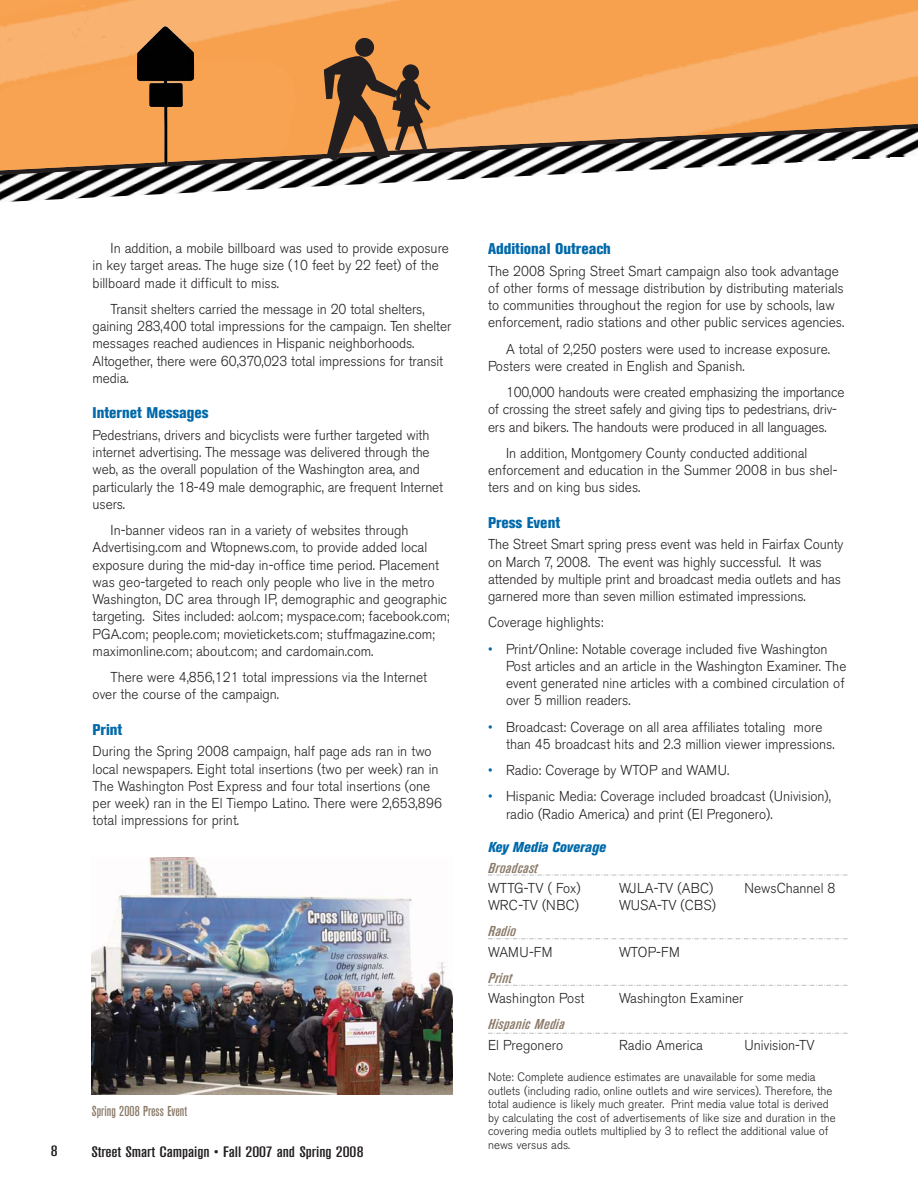
<style>
.page{position:relative;width:918px;height:1188px;background:#fff}
.page>*{position:absolute;margin:0;border:0;box-sizing:border-box;transform-origin:0 0}
.t1{font:800 condensed 15.3px "Akzidenz Grotesk BE";color:#0069aa}
.t2{font:500 condensed 15px "Akzidenz Grotesk BE";letter-spacing:-.005em;color:#231f20;scale:1.3 1}
.t3{font:300 14.25px/17.2px "Akzidenz Grotesk BE";color:#231f20;scale:.95 1}
.t4{font:italic 500 condensed 14.25px "Akzidenz Grotesk BE";letter-spacing:.005em;color:#8a7967;scale:1.3 1}
.t5{font:500 condensed 14.25px "Akzidenz Grotesk BE";letter-spacing:.005em;color:#8a7967}
.t6{font:italic 800 condensed 14.25px "Akzidenz Grotesk BE";color:#0069aa}
.t7{font:300 12px/13.5px "Akzidenz Grotesk BE";letter-spacing:.005em;color:#231f20;scale:.95 1}
.s1{font-weight:300}
.s2{color:#0069aa}
</style>
<div class="page">
<img style="left:0;top:176px;width:524px;height:26px">
<svg style="left:0;top:171px;width:624px;height:5px"></svg>
<img style="left:0;top:0;width:918px;height:171px">
<svg style="left:488px;top:875px;width:360px;height:1px"></svg>
<svg style="left:488px;top:938px;width:360px;height:1px"></svg>
<svg style="left:488px;top:985px;width:360px;height:1px"></svg>
<svg style="left:488px;top:1033px;width:360px;height:1px"></svg>
<img style="left:92px;top:857px;width:360px;height:238px">
<img style="left:137px;top:26px;width:57px;height:138px">
<div style="left:355px;top:38px;width:19px;height:19px;background:#231f20;border-radius:50%"></div>
<svg style="left:324px;top:55px;width:107px;height:107px;background:#8b623c"></svg>
<p class="t3" style="left:93px;top:241px;width:377px;text-indent:18px">In addition, a mobile billboard was used to provide exposure in key target areas. The huge size (10 feet by 22 feet) of the billboard made it difficult to miss.</p>
<p class="t3" style="left:93px;top:302px;width:379px;text-indent:18px">Transit shelters carried the message in 20 total shelters, gaining 283,400 total impressions for the campaign. Ten shelter messages reached audiences in Hispanic neighborhoods.<br>Altogether, there were 60,370,023 total impressions for transit media.</p>
<p class="t1" style="left:93px;top:407px;width:118px">Internet Messages</p>
<p class="t3" style="left:93px;top:428px;width:371px">Pedestrians, drivers and bicyclists were further targeted with internet advertising. The message was delivered through the web, as the overall population of the Washington area, and particularly the 18-49 male demographic, are frequent Internet users.</p>
<p class="t3" style="left:93px;top:523px;width:377px;text-indent:18px">In-banner videos ran in a variety of websites through Advertising.com and Wtopnews.com, to provide added local exposure during the mid-day in-office time period. Placement was geo-targeted to reach only people who live in the metro Washington, DC area through IP, demographic and geographic targeting. Sites included: aol.com; myspace.com; facebook.com; PGA.com; people.com; movietickets.com; stuffmagazine.com; maximonline.com; about.com; and cardomain.com.</p>
<p class="t3" style="left:93px;top:670px;width:354px;text-indent:18px">There were 4,856,121 total impressions via the Internet over the course of the campaign.</p>
<p class="t1" style="left:93px;top:724px;width:31px">Print</p>
<p class="t3" style="left:93px;top:744px;width:369px">During the Spring 2008 campaign, half page ads ran in two local newspapers. Eight total insertions (two per week) ran in The Washington Post Express and four total insertions (one per week) ran in the El Tiempo Latino. There were 2,653,896 total impressions for print.</p>
<p class="t5" style="left:92px;top:1106px;width:97px">Spring 2008 Press Event</p>
<p class="t2" style="left:51px;top:1145px;width:7px">8</p>
<p class="t2" style="left:92px;top:1146px;width:211px">Street Smart Campaign <span class="s1">•</span> Fall 2007 and Spring 2008</p>
<p class="t1" style="left:488px;top:243px;width:124px">Additional Outreach</p>
<p class="t3" style="left:488px;top:264px;width:376px">The 2008 Spring Street Smart campaign also took advantage of other forms of message distribution by distributing materials to communities throughout the region for use by schools, law enforcement, radio stations and other public services agencies.</p>
<p class="t3" style="left:488px;top:342px;width:361px;text-indent:18px">A total of 2,250 posters were used to increase exposure.<br>Posters were created in English and Spanish.</p>
<p class="t3" style="left:488px;top:385px;width:377px;text-indent:18px">100,000 handouts were created emphasizing the importance of crossing the street safely and giving tips to pedestrians, driv&shy;ers and bikers. The handouts were produced in all languages.</p>
<p class="t3" style="left:488px;top:446px;width:369px;text-indent:18px">In addition, Montgomery County conducted additional enforcement and education in the Summer 2008 in bus shel&shy;ters and on king bus sides.</p>
<p class="t1" style="left:488px;top:517px;width:74px">Press Event</p>
<p class="t3" style="left:488px;top:537px;width:376px">The Street Smart spring press event was held in Fairfax County on March 7, 2008. The event was highly successful. It was attended by multiple print and broadcast media outlets and has garnered more than seven million estimated impressions.</p>
<p class="t3" style="left:488px;top:615px;width:123px">Coverage highlights:</p>
<p class="t3" style="left:506px;top:642px;width:360px;text-indent:-18px"><span class="s2">•</span> Print/Online: Notable coverage included five Washington Post articles and an article in the Washington Examiner. The event generated nine articles with a combined circulation of over 5 million readers.</p>
<p class="t3" style="left:506px;top:720px;width:347px;text-indent:-18px"><span class="s2">•</span> Broadcast: Coverage on all area affiliates totaling more than 45 broadcast hits and 2.3 million viewer impressions.</p>
<p class="t3" style="left:488px;top:763px;width:256px"><span class="s2">•</span> Radio: Coverage by WTOP and WAMU.</p>
<p class="t3" style="left:506px;top:789px;width:344px;text-indent:-18px"><span class="s2">•</span> Hispanic Media: Coverage included broadcast (Univision), radio (Radio America) and print (El Pregonero).</p>
<p class="t6" style="left:488px;top:842px;width:119px">Key Media Coverage</p>
<p class="t4" style="left:488px;top:863px;width:39px">Broadcast</p>
<p class="t3" style="left:488px;top:881px;width:99px">WTTG-TV ( Fox)</p>
<p class="t3" style="left:619px;top:881px;width:101px">WJLA-TV (ABC)</p>
<p class="t3" style="left:745px;top:881px;width:97px">NewsChannel 8</p>
<p class="t3" style="left:488px;top:898px;width:97px">WRC-TV (NBC)</p>
<p class="t3" style="left:619px;top:898px;width:103px">WUSA-TV (CBS)</p>
<p class="t4" style="left:488px;top:926px;width:23px">Radio</p>
<p class="t3" style="left:488px;top:945px;width:69px">WAMU-FM</p>
<p class="t3" style="left:619px;top:945px;width:66px">WTOP-FM</p>
<p class="t4" style="left:488px;top:973px;width:20px">Print</p>
<p class="t3" style="left:488px;top:991px;width:103px">Washington Post</p>
<p class="t3" style="left:619px;top:991px;width:133px">Washington Examiner</p>
<p class="t4" style="left:488px;top:1019px;width:60px">Hispanic Media</p>
<p class="t3" style="left:488px;top:1038px;width:81px">El Pregonero</p>
<p class="t3" style="left:619px;top:1038px;width:90px">Radio America</p>
<p class="t3" style="left:745px;top:1038px;width:75px">Univision-TV</p>
<p class="t7" style="left:488px;top:1072px;width:368px">Note: Complete audience estimates are unavailable for some media outlets (including radio, online outlets and wire services). Therefore, the total audience is likely much greater. Print media value total is derived by calculating the cost of advertisements of like size and duration in the covering media outlets multiplied by 3 to reflect the additional value of news versus ads.</p>
</div>
